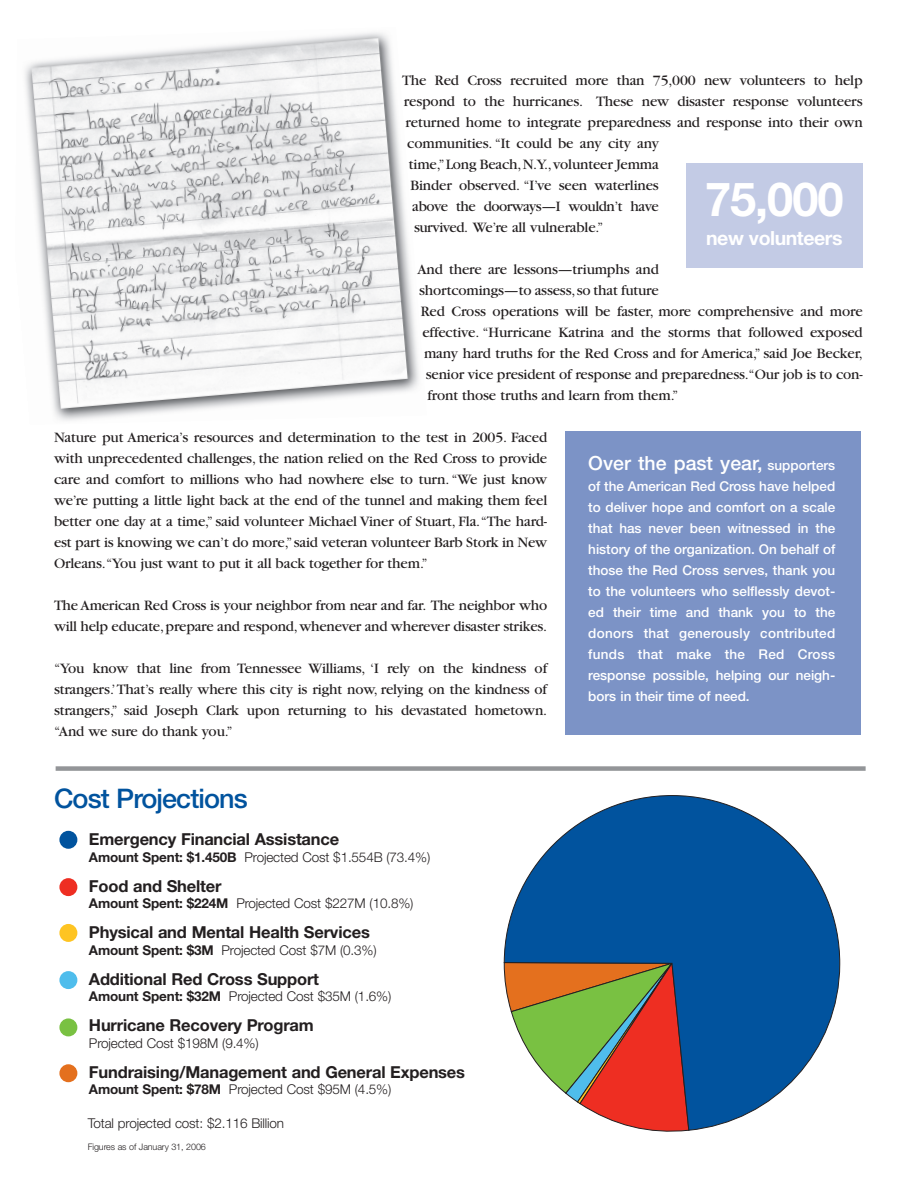
<style>
.page{position:relative;width:918px;height:1188px;background:#fff}
.page>*{position:absolute;margin:0;border:0;box-sizing:border-box;transform-origin:0 0}
.t1{font:700 47.1px "Helvetica Neue";color:#fff}
.t2{font:500 27px "Helvetica Neue";letter-spacing:-.035em;color:#01539e}
.t3{font:500 19.5px "Helvetica Neue";color:#fff}
.t4{font:700 19.5px "Helvetica Neue";letter-spacing:-.02em;color:#fff}
.t5{font:700 16.5px "Helvetica Neue";letter-spacing:-.01em;color:#231f20}
.t6{font:15px/21px "Garamond";letter-spacing:-.01em;color:#231f20;text-align:justify}
.t7{font:15px "Garamond";letter-spacing:-.03em;color:#231f20}
.t8{font:500 13.5px/21px "Helvetica Neue";color:#fff;text-align:justify}
.t9{font:300 13.5px "Helvetica Neue";letter-spacing:-.01em;color:#231f20}
.t10{font:300 9px "Helvetica Neue";letter-spacing:-.01em;color:#231f20}
.s1{font-size:13.5px}
.s2{font-weight:700}
</style>
<div class="page">
<div style="left:565px;top:431px;width:296px;height:304px;background:#7c93c6"></div>
<div style="left:56px;top:766px;width:810px;height:5px;background:#939598"></div>
<div style="left:686px;top:163px;width:177px;height:105px;background:#c3cbe5"></div>
<img style="left:25px;top:32px;width:394px;height:389px">
<svg style="left:504px;top:795px;width:336px;height:336px"></svg>
<div style="left:59px;top:831px;width:18px;height:18px;background:#01539e;border-radius:50%"></div>
<div style="left:59px;top:878px;width:18px;height:18px;background:#ee2e22;border-radius:50%"></div>
<div style="left:59px;top:924px;width:18px;height:18px;background:#fec422;border-radius:50%"></div>
<div style="left:59px;top:971px;width:18px;height:18px;background:#4fbdec;border-radius:50%"></div>
<div style="left:59px;top:1018px;width:18px;height:18px;background:#79c142;border-radius:50%"></div>
<div style="left:59px;top:1064px;width:18px;height:18px;background:#e4701e;border-radius:50%"></div>
<p class="t6" style="left:402px;top:71px;width:462px">The Red Cross recruited more than 75,000 new volunteers to help</p>
<p class="t6" style="left:404px;top:92px;width:460px">respond to the hurricanes. These new disaster response volunteers</p>
<p class="t6" style="left:406px;top:113px;width:459px">returned home to integrate preparedness and response into their own</p>
<p class="t6" style="left:407px;top:134px;width:253px">communities. “It could be any city any</p>
<p class="t6" style="left:409px;top:155px;width:251px">time,”Long Beach,N.Y.,volunteer Jemma</p>
<p class="t6" style="left:411px;top:176px;width:250px">Binder observed. “I’ve seen waterlines</p>
<p class="t7" style="left:412px;top:201px;width:248px">above the doorways—I wouldn’t have</p>
<p class="t6" style="left:414px;top:218px;width:191px">survived. We’re all vulnerable.”</p>
<p class="t6" style="left:417px;top:260px;width:243px">And there are lessons—triumphs and</p>
<p class="t6" style="left:419px;top:281px;width:241px">shortcomings—to assess,so that future</p>
<p class="t6" style="left:421px;top:302px;width:444px">Red Cross operations will be faster, more comprehensive and more</p>
<p class="t6" style="left:422px;top:323px;width:442px">effective. “Hurricane Katrina and the storms that followed exposed</p>
<p class="t6" style="left:424px;top:344px;width:440px">many hard truths for the Red Cross and for America,” said Joe Becker,</p>
<p class="t6" style="left:426px;top:365px;width:439px">senior vice president of response and preparedness.“Our job is to con-</p>
<p class="t6" style="left:427px;top:386px;width:253px">front those truths and learn from them.”</p>
<p class="t6" style="left:54px;top:428px;width:495px">Nature put America’s resources and determination to the test in 2005. Faced with unprecedented challenges, the nation relied on the Red Cross to provide care and comfort to millions who had nowhere else to turn.“We just know we’re putting a little light back at the end of the tunnel and making them feel better one day at a time,” said volunteer Michael Viner of Stuart, Fla.“The hard&shy;est part is knowing we can’t do more,”said veteran volunteer Barb Stork in New Orleans.“You just want to put it all back together for them.”</p>
<p class="t6" style="left:54px;top:596px;width:495px">The American Red Cross is your neighbor from near and far. The neighbor who will help educate,prepare and respond,whenever and wherever disaster strikes.</p>
<p class="t6" style="left:54px;top:659px;width:495px">“You know that line from Tennessee Williams, ‘I rely on the kindness of strangers.’That’s really where this city is right now, relying on the kindness of strangers,” said Joseph Clark upon returning to his devastated hometown. “And we sure do thank you.”</p>
<h1 class="t1" style="left:705px;top:183px;width:140px">75,000</h1>
<h3 class="t4" style="left:706px;top:231px;width:138px">new volunteers</h3>
<h3 class="t3" style="left:588px;top:456px;width:248px">Over the past year, <span class="s1">supporters</span></h3>
<p class="t8" style="left:588px;top:477px;width:249px">of the American Red Cross have helped to deliver hope and comfort on a scale that has never been witnessed in the history of the organization. On behalf of those the Red Cross serves, thank you to the volunteers who selflessly devot&shy;ed their time and thank you to the donors that generously contributed funds that make the Red Cross response possible, helping our neigh&shy;bors in their time of need.</p>
<h2 class="t2" style="left:54px;top:789px;width:195px">Cost Projections</h2>
<p class="t5" style="left:89px;top:833px;width:252px">Emergency Financial Assistance</p>
<p class="t9" style="left:89px;top:852px;width:343px"><span class="s2">Amount Spent: $1.450B</span> Projected Cost $1.554B (73.4%)</p>
<p class="t5" style="left:89px;top:880px;width:134px">Food and Shelter</p>
<p class="t9" style="left:89px;top:898px;width:326px"><span class="s2">Amount Spent: $224M</span> Projected Cost $227M (10.8%)</p>
<p class="t5" style="left:89px;top:926px;width:282px">Physical and Mental Health Services</p>
<p class="t9" style="left:89px;top:945px;width:289px"><span class="s2">Amount Spent: $3M</span> Projected Cost $7M (0.3%)</p>
<p class="t5" style="left:89px;top:973px;width:232px">Additional Red Cross Support</p>
<p class="t9" style="left:89px;top:991px;width:304px"><span class="s2">Amount Spent: $32M</span> Projected Cost $35M (1.6%)</p>
<p class="t5" style="left:89px;top:1019px;width:226px">Hurricane Recovery Program</p>
<p class="t9" style="left:89px;top:1038px;width:171px">Projected Cost $198M (9.4%)</p>
<p class="t5" style="left:89px;top:1066px;width:378px">Fundraising/Management and General Expenses</p>
<p class="t9" style="left:89px;top:1084px;width:304px"><span class="s2">Amount Spent: $78M</span> Projected Cost $95M (4.5%)</p>
<p class="t9" style="left:88px;top:1118px;width:198px">Total projected cost: $2.116 Billion</p>
<p class="t10" style="left:88px;top:1143px;width:120px">Figures as of January 31, 2006</p>
</div>
